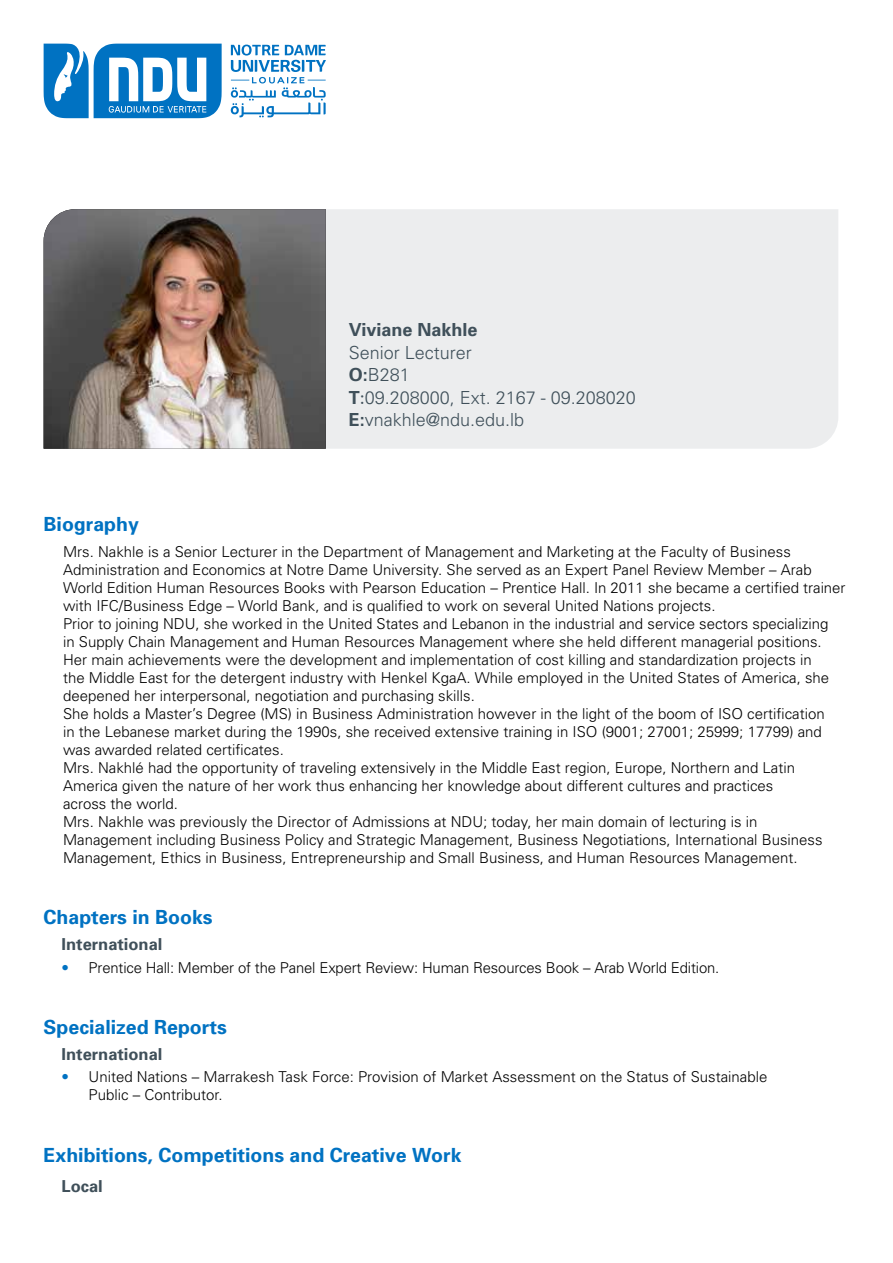
<style>
.page{position:relative;width:893px;height:1263px;background:#fff}
.page>*{position:absolute;margin:0;border:0;box-sizing:border-box;transform-origin:0 0}
.t1{font:700 19.5px "Univers";color:#0072c2}
.t2{font:300 18px/22.5px "Univers";color:#40505a}
.t3{font:700 18px "Univers";color:#40505a}
.t4{font:700 16.5px "Univers";color:#40505a}
.t5{font:300 15px/18px "Univers";color:#000}
.s1{font-weight:700}
.s2{font-family:"Avenir";font-weight:400}
.s3{color:#0072c2}
</style>
<div class="page">
<div style="left:326px;top:209px;width:512px;height:240px;background:#ecedee"></div>
<svg style="left:44px;top:44px;width:282px;height:74px"></svg>
<img style="left:44px;top:209px;width:282px;height:240px">
<p class="t3" style="left:349px;top:319px;width:130px">Viviane Nakhle</p>
<p class="t2" style="left:349px;top:341px;width:289px">Senior Lecturer<br><span class="s1">O:</span>B281<br><span class="s1">T</span><span class="s2">:</span>09.208000, Ext. 2167 - 09.208020<br><span class="s1">E:</span>vnakhle@ndu.edu.lb</p>
<h1 class="t1" style="left:44px;top:513px;width:97px">Biography</h1>
<p class="t5" style="left:63px;top:543px;width:784px">Mrs. Nakhle is a Senior Lecturer in the Department of Management and Marketing at the Faculty of Business Administration and Economics at Notre Dame University. She served as an Expert Panel Review Member – Arab World Edition Human Resources Books with Pearson Education – Prentice Hall. In 2011 she became a certified trainer with IFC/Business Edge – World Bank, and is qualified to work on several United Nations projects.<br>Prior to joining NDU, she worked in the United States and Lebanon in the industrial and service sectors specializing<br>in Supply Chain Management and Human Resources Management where she held different managerial positions.<br>Her main achievements were the development and implementation of cost killing and standardization projects in<br>the Middle East for the detergent industry with Henkel KgaA. While employed in the United States of America, she deepened her interpersonal, negotiation and purchasing skills.<br>She holds a Master’s Degree (MS) in Business Administration however in the light of the boom of ISO certification<br>in the Lebanese market during the 1990s, she received extensive training in ISO (9001; 27001; 25999; 17799) and was awarded related certificates.<br>Mrs. Nakhlé had the opportunity of traveling extensively in the Middle East region, Europe, Northern and Latin America given the nature of her work thus enhancing her knowledge about different cultures and practices<br>across the world.<br>Mrs. Nakhle was previously the Director of Admissions at NDU; today, her main domain of lecturing is in Management including Business Policy and Strategic Management, Business Negotiations, International Business Management, Ethics in Business, Entrepreneurship and Small Business, and Human Resources Management.</p>
<h1 class="t1" style="left:44px;top:906px;width:171px">Chapters in Books</h1>
<p class="t4" style="left:62px;top:934px;width:102px">International</p>
<p class="t5" style="left:62px;top:958px;width:659px"><span class="s3">•</span> Prentice Hall: Member of the Panel Expert Review: Human Resources Book – Arab World Edition.</p>
<h1 class="t1" style="left:44px;top:1015px;width:185px">Specialized Reports</h1>
<p class="t4" style="left:62px;top:1044px;width:102px">International</p>
<p class="t5" style="left:89px;top:1068px;width:680px;text-indent:-27px"><span class="s3">•</span> United Nations – Marrakesh Task Force: Provision of Market Assessment on the Status of Sustainable<br>Public – Contributor.</p>
<h1 class="t1" style="left:44px;top:1143px;width:419px">Exhibitions, Competitions and Creative Work</h1>
<p class="t4" style="left:62px;top:1176px;width:43px">Local</p>
</div>
